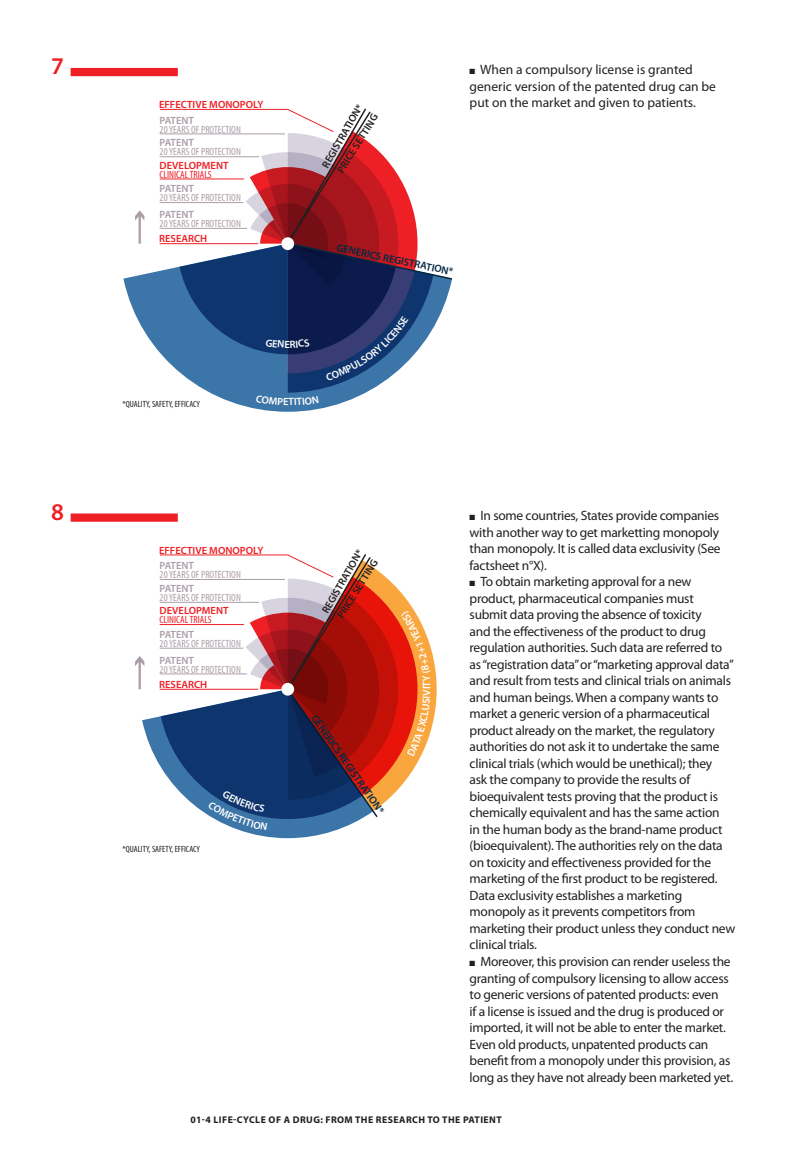
<style>
.page{position:relative;width:787px;height:1149px;background:#fff}
.page>*{position:absolute;margin:0;border:0;box-sizing:border-box;transform-origin:0 0}
.t1{font:600 24px "Myriad Pro";color:#ee2026}
.t2{font:13.5px/16.5px "Myriad Pro";letter-spacing:-.02em;color:#231f20}
.t3{font:13.5px/16.5px "Myriad Pro";color:#231f20}
.t4{font:condensed 10.5px "Myriad Pro";color:#ac9ea8}
.t5{font:600 10.5px "Myriad Pro";color:#ee2026}
.t6{font:600 10.5px "Myriad Pro";color:#231f20}
.t7{font:600 10.5px "Myriad Pro";color:#ac9ea8}
.t8{font:600 10.5px "Myriad Pro";color:#032942}
.t9{font:condensed 10.5px "Myriad Pro";color:#ee2026}
.t10{font:600 10.5px "Myriad Pro";color:#fff}
.t11{font:700 9.75px "Myriad Pro";letter-spacing:.045em;color:#231f20}
.t12{font:condensed 9px "Myriad Pro";color:#231f20}
</style>
<div class="page">
<div style="left:71px;top:68px;width:107px;height:8px;background:#ee2026"></div>
<div style="left:71px;top:513px;width:107px;height:8px;background:#ee2026"></div>
<svg style="left:135px;top:210px;width:9px;height:33px"></svg>
<svg style="left:123px;top:243px;width:212px;height:168px"></svg>
<svg style="left:430px;top:645px;width:6px;height:88px"></svg>
<svg style="left:159px;top:108px;width:294px;height:297px"></svg>
<svg style="left:135px;top:554px;width:295px;height:283px"></svg>
<h1 class="t1" style="left:51px;top:53px;width:14px">7</h1>
<h1 class="t1" style="left:51px;top:498px;width:14px">8</h1>
<p class="t5" style="left:159px;top:99px;width:106px">EFFECTIVE MONOPOLY</p>
<p class="t7" style="left:160px;top:114px;width:36px">PATENT</p>
<p class="t4" style="left:160px;top:123px;width:83px">20 YEARS OF PROTECTION</p>
<p class="t5" style="left:160px;top:159px;width:70px">DEVELOPMENT</p>
<p class="t9" style="left:160px;top:168px;width:54px">CLINICAL TRIALS</p>
<p class="t7" style="left:160px;top:137px;width:36px">PATENT</p>
<p class="t4" style="left:160px;top:146px;width:83px">20 YEARS OF PROTECTION</p>
<p class="t7" style="left:160px;top:183px;width:36px">PATENT</p>
<p class="t4" style="left:160px;top:192px;width:83px">20 YEARS OF PROTECTION</p>
<p class="t7" style="left:160px;top:208px;width:36px">PATENT</p>
<p class="t4" style="left:160px;top:218px;width:83px">20 YEARS OF PROTECTION</p>
<p class="t5" style="left:159px;top:233px;width:50px">RESEARCH</p>
<p class="t12" style="left:122px;top:398px;width:79px">*QUALITY, SAFETY, EFFICACY</p>
<p class="t10" style="left:284px;top:338px;width:7px">E</p>
<p class="t6" style="left:319px;top:164px;width:73px;rotate:-60deg">REGISTRATION*</p>
<p class="t6" style="left:335px;top:169px;width:69px;rotate:-58deg">PRICE SETTING</p>
<p class="t3" style="left:469px;top:62px;width:248px">■ When a compulsory license is granted generic version of the patented drug can be put on the market and given to patients.</p>
<p class="t8" style="left:338px;top:241px;width:120px;rotate:12deg">GENERICS REGISTRATION*</p>
<p class="t5" style="left:159px;top:544px;width:106px">EFFECTIVE MONOPOLY</p>
<p class="t7" style="left:160px;top:559px;width:36px">PATENT</p>
<p class="t4" style="left:160px;top:569px;width:83px">20 YEARS OF PROTECTION</p>
<p class="t5" style="left:160px;top:604px;width:70px">DEVELOPMENT</p>
<p class="t9" style="left:160px;top:614px;width:54px">CLINICAL TRIALS</p>
<p class="t7" style="left:160px;top:582px;width:36px">PATENT</p>
<p class="t4" style="left:160px;top:591px;width:83px">20 YEARS OF PROTECTION</p>
<p class="t7" style="left:160px;top:628px;width:36px">PATENT</p>
<p class="t4" style="left:160px;top:637px;width:83px">20 YEARS OF PROTECTION</p>
<p class="t7" style="left:160px;top:654px;width:36px">PATENT</p>
<p class="t4" style="left:160px;top:663px;width:83px">20 YEARS OF PROTECTION</p>
<p class="t5" style="left:159px;top:678px;width:50px">RESEARCH</p>
<p class="t12" style="left:122px;top:844px;width:79px">*QUALITY, SAFETY, EFFICACY</p>
<p class="t6" style="left:319px;top:609px;width:73px;rotate:-60deg">REGISTRATION*</p>
<p class="t6" style="left:335px;top:614px;width:69px;rotate:-58deg">PRICE SETTING</p>
<p class="t8" style="left:318px;top:712px;width:120px;rotate:55deg">GENERICS REGISTRATION*</p>
<p class="t10" style="left:421px;top:689px;width:4px;rotate:-90deg">I</p>
<p class="t2" style="left:469px;top:507px;width:252px">■ In some countries, States provide companies with another way to get marketting monopoly than monopoly. It is called data exclusivity (See factsheet n°X).</p>
<p class="t2" style="left:469px;top:573px;width:267px">■ To obtain marketing approval for a new product, pharmaceutical companies must<br>submit data proving the absence of toxicity<br>and the effectiveness of the product to drug regulation authorities. Such data are referred to as “registration data” or “marketing approval data” and result from tests and clinical trials on animals and human beings. When a company wants to market a generic version of a pharmaceutical product already on the market, the regulatory authorities do not ask it to undertake the same clinical trials (which would be unethical); they<br>ask the company to provide the results of bioequivalent tests proving that the product is chemically equivalent and has the same action<br>in the human body as the brand-name product (bioequivalent). The authorities rely on the data on toxicity and effectiveness provided for the marketing of the first product to be registered.<br>Data exclusivity establishes a marketing monopoly as it prevents competitors from marketing their product unless they conduct new clinical trials.</p>
<p class="t2" style="left:469px;top:953px;width:265px">■ Moreover, this provision can render useless the granting of compulsory licensing to allow access to generic versions of patented products: even<br>if a license is issued and the drug is produced or imported, it will not be able to enter the market.<br>Even old products, unpatented products can benefit from a monopoly under this provision, as long as they have not already been marketed yet.</p>
<p class="t11" style="left:190px;top:1113px;width:313px">01-4 LIFE-CYCLE OF A DRUG: FROM THE RESEARCH TO THE PATIENT</p>
</div>
